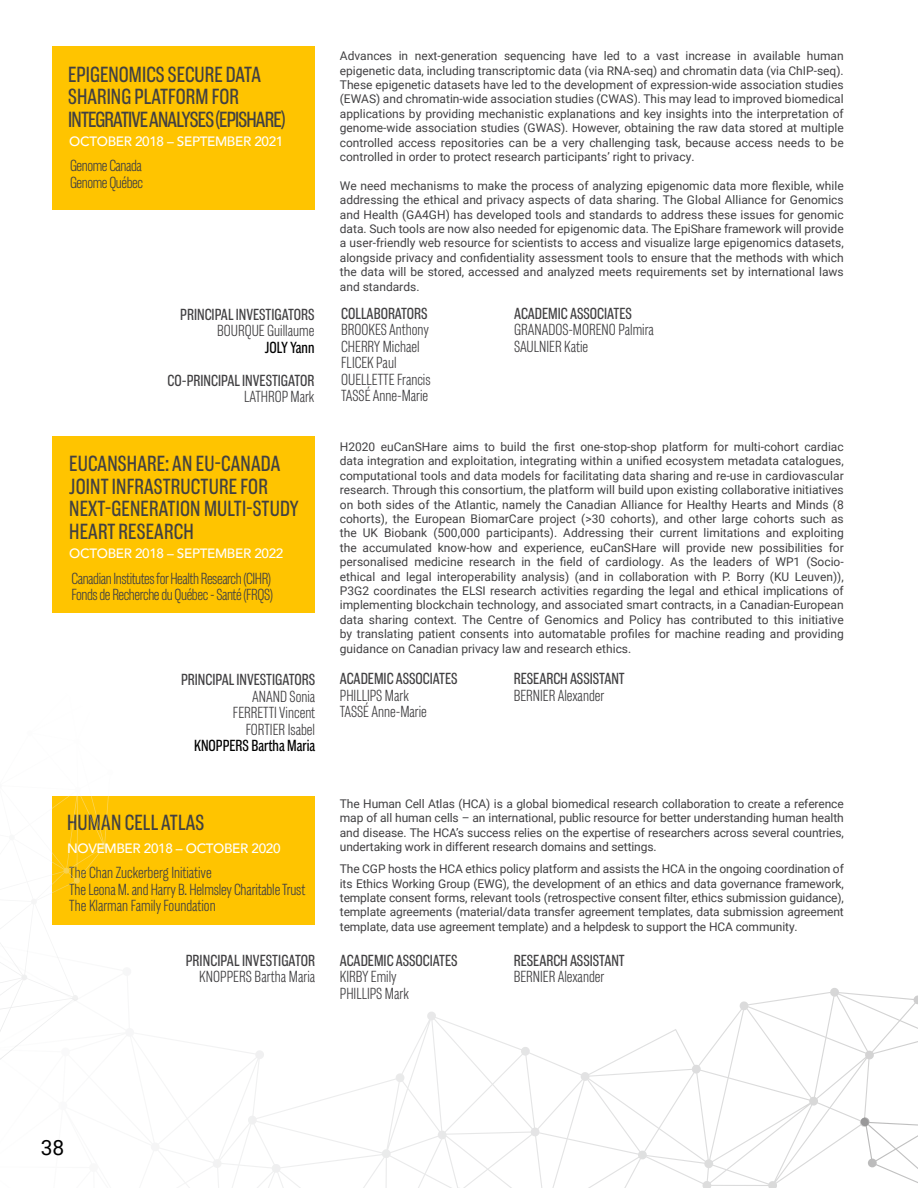
<style>
.page{position:relative;width:918px;height:1188px;background:#fff}
.page>*{position:absolute;margin:0;border:0;box-sizing:border-box;transform-origin:0 0}
.t1{font:22.5px/22.5px "Americane Cond";letter-spacing:.005em;color:#414042}
.t2{font:21px "Roboto";color:#000}
.t3{font:300 16.5px/16.5px "Americane Cond";color:#414042}
.t4{font:16.5px "Americane Cond";color:#414042}
.t5{font:300 16.5px/16.5px "Americane Cond";letter-spacing:-.025em;color:#414042}
.t6{font:16.5px "Americane Cond";color:#000}
.t7{font:500 13.5px "Avenir";letter-spacing:-.025em;color:#fff}
.t8{font:12px/14.4px "Roboto";color:#414042;text-align:justify}
</style>
<div class="page">
<div style="left:52px;top:47px;width:263px;height:163px;background:#ffc400"></div>
<div style="left:52px;top:436px;width:263px;height:177px;background:#ffc400"></div>
<div style="left:52px;top:797px;width:263px;height:128px;background:#ffc400"></div>
<svg style="left:168px;top:988px;width:693px;height:200px"></svg>
<svg style="left:861px;top:994px;width:57px;height:189px"></svg>
<svg style="left:0;top:796px;width:113px;height:264px"></svg>
<h1 class="t1" style="left:68px;top:63px;width:219px">EPIGENOMICS SECURE DATA<br>SHARING PLATFORM FOR<br>INTEGRATIVE ANALYSES (EPISHARE)</h1>
<p class="t7" style="left:69px;top:129px;width:216px">OCTOBER 2018 – SEPTEMBER 2021</p>
<h3 class="t5" style="left:70px;top:157px;width:75px">Genome Canada<br>Genome Québec</h3>
<h3 class="t4" style="left:180px;top:304px;width:136px">PRINCIPAL INVESTIGATORS</h3>
<h3 class="t3" style="left:217px;top:322px;width:99px">BOURQUE Guillaume</h3>
<h3 class="t6" style="left:265px;top:337px;width:51px">JOLY Yann</h3>
<h3 class="t4" style="left:168px;top:370px;width:148px">CO-PRINCIPAL INVESTIGATOR</h3>
<h3 class="t3" style="left:244px;top:388px;width:72px">LATHROP Mark</h3>
<h1 class="t1" style="left:69px;top:452px;width:231px">EUCANSHARE: AN EU-CANADA<br>JOINT INFRASTRUCTURE FOR<br>NEXT-GENERATION MULTI-STUDY<br>HEART RESEARCH</h1>
<p class="t7" style="left:69px;top:541px;width:216px">OCTOBER 2018 – SEPTEMBER 2022</p>
<h3 class="t5" style="left:71px;top:570px;width:203px">Canadian Institutes for Health Research (CIHR)<br>Fonds de Recherche du Québec - Santé (FRQS)</h3>
<h3 class="t4" style="left:181px;top:670px;width:136px">PRINCIPAL INVESTIGATORS</h3>
<h3 class="t3" style="left:233px;top:687px;width:84px;text-align:right">ANAND Sonia<br>FERRETTI Vincent<br>FORTIER Isabel</h3>
<h3 class="t6" style="left:194px;top:736px;width:123px">KNOPPERS Bartha Maria</h3>
<h1 class="t1" style="left:67px;top:811px;width:139px">HUMAN CELL ATLAS</h1>
<p class="t7" style="left:67px;top:837px;width:215px">NOVEMBER 2018 – OCTOBER 2020</p>
<h3 class="t3" style="left:69px;top:864px;width:237px">The Chan Zuckerberg Initiative<br>The Leona M. and Harry B. Helmsley Charitable Trust<br>The Klarman Family Foundation</h3>
<h3 class="t4" style="left:186px;top:950px;width:131px">PRINCIPAL INVESTIGATOR</h3>
<h3 class="t3" style="left:199px;top:968px;width:118px">KNOPPERS Bartha Maria</h3>
<p class="t8" style="left:340px;top:48px;width:505px">Advances in next-generation sequencing have led to a vast increase in available human epigenetic data, including transcriptomic data (via RNA-seq) and chromatin data (via ChIP-seq).<br>These epigenetic datasets have led to the development of expression-wide association studies (EWAS) and chromatin-wide association studies (CWAS). This may lead to improved biomedical applications by providing mechanistic explanations and key insights into the interpretation of genome-wide association studies (GWAS). However, obtaining the raw data stored at multiple controlled access repositories can be a very challenging task, because access needs to be controlled in order to protect research participants’ right to privacy.</p>
<p class="t8" style="left:340px;top:178px;width:505px">We need mechanisms to make the process of analyzing epigenomic data more flexible, while addressing the ethical and privacy aspects of data sharing. The Global Alliance for Genomics and Health (GA4GH) has developed tools and standards to address these issues for genomic data. Such tools are now also needed for epigenomic data. The EpiShare framework will provide a user-friendly web resource for scientists to access and visualize large epigenomics datasets, alongside privacy and confidentiality assessment tools to ensure that the methods with which the data will be stored, accessed and analyzed meets requirements set by international laws and standards.</p>
<h3 class="t4" style="left:341px;top:303px;width:88px">COLLABORATORS</h3>
<h3 class="t3" style="left:341px;top:321px;width:91px">BROOKES Anthony<br>CHERRY Michael<br>FLICEK Paul<br>OUELLETTE Francis<br>TASSÉ Anne-Marie</h3>
<h3 class="t4" style="left:514px;top:303px;width:119px">ACADEMIC ASSOCIATES</h3>
<h3 class="t3" style="left:514px;top:321px;width:141px">GRANADOS-MORENO Palmira<br>SAULNIER Katie</h3>
<p class="t8" style="left:340px;top:439px;width:505px">H2020 euCanSHare aims to build the first one-stop-shop platform for multi-cohort cardiac data integration and exploitation, integrating within a unified ecosystem metadata catalogues, computational tools and data models for facilitating data sharing and re-use in cardiovascular research. Through this consortium, the platform will build upon existing collaborative initiatives on both sides of the Atlantic, namely the Canadian Alliance for Healthy Hearts and Minds (8 cohorts), the European BiomarCare project (&gt;30 cohorts), and other large cohorts such as the UK Biobank (500,000 participants). Addressing their current limitations and exploiting the accumulated know-how and experience, euCanSHare will provide new possibilities for personalised medicine research in the field of cardiology. As the leaders of WP1 (Socio&shy;ethical and legal interoperability analysis) (and in collaboration with P. Borry (KU Leuven)), P3G2 coordinates the ELSI research activities regarding the legal and ethical implications of implementing blockchain technology, and associated smart contracts, in a Canadian-European data sharing context. The Centre of Genomics and Policy has contributed to this initiative by translating patient consents into automatable profiles for machine reading and providing guidance on Canadian privacy law and research ethics.</p>
<h3 class="t4" style="left:340px;top:669px;width:119px">ACADEMIC ASSOCIATES</h3>
<h3 class="t3" style="left:340px;top:687px;width:89px">PHILLIPS Mark<br>TASSÉ Anne-Marie</h3>
<h3 class="t4" style="left:514px;top:669px;width:112px">RESEARCH ASSISTANT</h3>
<h3 class="t3" style="left:514px;top:687px;width:92px">BERNIER Alexander</h3>
<p class="t8" style="left:340px;top:796px;width:505px">The Human Cell Atlas (HCA) is a global biomedical research collaboration to create a reference map of all human cells – an international, public resource for better understanding human health and disease. The HCA’s success relies on the expertise of researchers across several countries, undertaking work in different research domains and settings.</p>
<p class="t8" style="left:340px;top:861px;width:505px">The CGP hosts the HCA ethics policy platform and assists the HCA in the ongoing coordination of its Ethics Working Group (EWG), the development of an ethics and data governance framework, template consent forms, relevant tools (retrospective consent filter, ethics submission guidance), template agreements (material/data transfer agreement templates, data submission agreement template, data use agreement template) and a helpdesk to support the HCA community.</p>
<h3 class="t4" style="left:340px;top:950px;width:119px">ACADEMIC ASSOCIATES</h3>
<h3 class="t3" style="left:340px;top:968px;width:71px">KIRBY Emily<br>PHILLIPS Mark</h3>
<h3 class="t4" style="left:514px;top:950px;width:112px">RESEARCH ASSISTANT</h3>
<h3 class="t3" style="left:514px;top:968px;width:92px">BERNIER Alexander</h3>
<h2 class="t2" style="left:41px;top:1133px;width:25px">38</h2>
</div>
